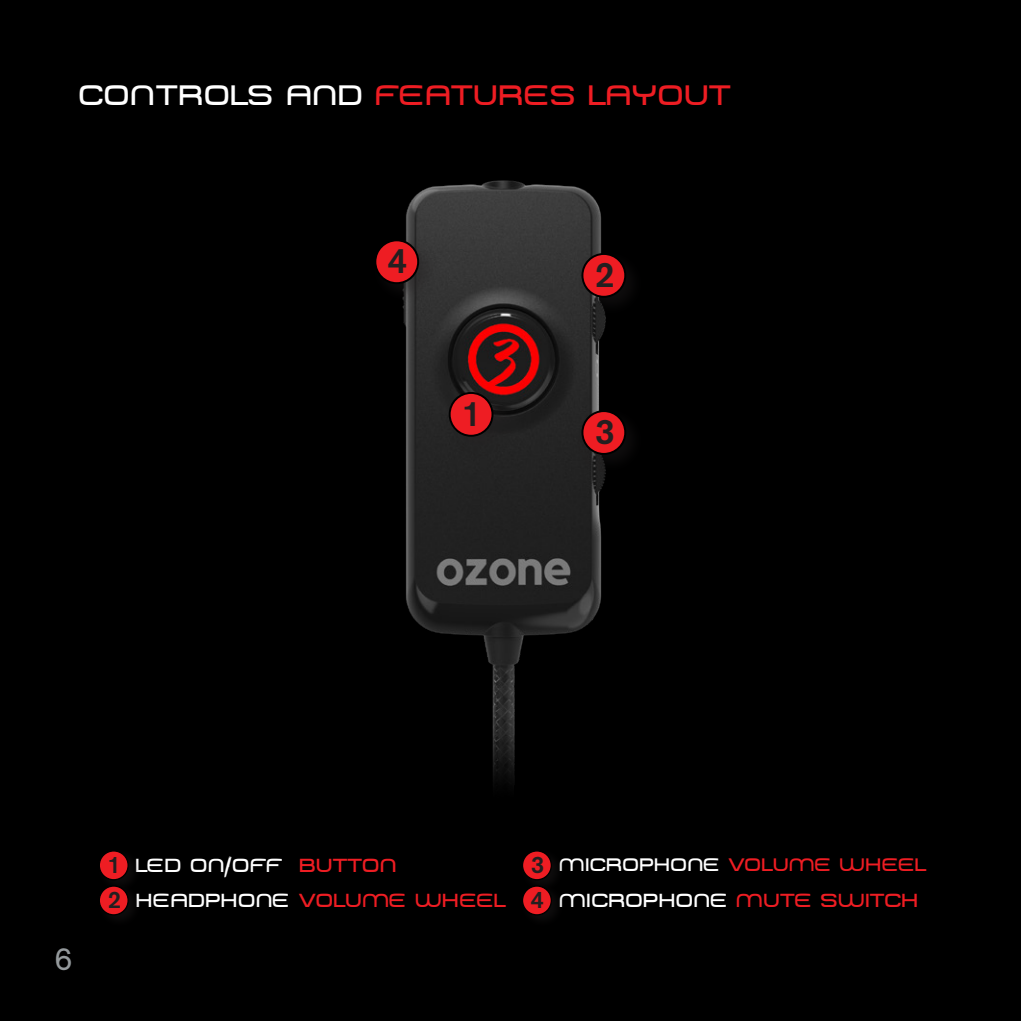
<style>
.page{position:relative;width:1021px;height:1021px;background:#fff}
.page>*{position:absolute;margin:0;border:0;box-sizing:border-box;transform-origin:0 0}
.t1{font:500 35.2px "Akzidenz Grotesk BE";color:#231f20}
.t2{font:32px "Akzidenz Grotesk BE";color:#94999c}
.t3{font:28px "Metro DF ozone";color:#ee1d23}
.t4{font:500 23.6px "Akzidenz Grotesk BE";color:#231f20}
.t5{font:18.8px "Metro DF ozone";color:#fff}
.t6{font:18.8px "Metro DF ozone";color:#ee1d23}
.t7{font:18px "Metro DF ozone";color:#ee1d23}
.s1{color:#fff}
.s2{color:#ee1d23}
</style>
<div class="page">
<div style="left:0;top:0;width:1020px;height:1020px;background:#000"></div>
<img style="left:402px;top:180px;width:204px;height:604px">
<div style="left:444px;top:387px;width:69px;height:70px;background:#231f20"></div>
<div style="left:449px;top:393px;width:43px;height:43px;background:#ee1d23;border-radius:50%"></div>
<div style="left:448px;top:392px;width:45px;height:45px;border:2px solid #000;border-radius:50%"></div>
<div style="left:99px;top:850px;width:29px;height:29px;background:#ee1d23;border-radius:50%"></div>
<div style="left:99px;top:850px;width:30px;height:30px;border:1px solid #000;border-radius:50%"></div>
<div style="left:522px;top:850px;width:29px;height:29px;background:#ee1d23;border-radius:50%"></div>
<div style="left:522px;top:850px;width:30px;height:30px;border:1px solid #000;border-radius:50%"></div>
<div style="left:99px;top:886px;width:29px;height:28px;background:#ee1d23;border-radius:50%"></div>
<div style="left:99px;top:885px;width:30px;height:30px;border:1px solid #000;border-radius:50%"></div>
<div style="left:522px;top:886px;width:29px;height:28px;background:#ee1d23;border-radius:50%"></div>
<div style="left:522px;top:885px;width:30px;height:30px;border:1px solid #000;border-radius:50%"></div>
<div style="left:577px;top:406px;width:69px;height:69px;background:#231f20;opacity:.41"></div>
<div style="left:582px;top:411px;width:43px;height:43px;background:#ee1d23;border-radius:50%"></div>
<div style="left:581px;top:410px;width:45px;height:45px;border:2px solid #000;border-radius:50%"></div>
<div style="left:370px;top:235px;width:69px;height:69px;background:#231f20;opacity:.41"></div>
<div style="left:375px;top:240px;width:43px;height:43px;background:#ee1d23;border-radius:50%"></div>
<div style="left:374px;top:239px;width:45px;height:45px;border:2px solid #000;border-radius:50%"></div>
<div style="left:577px;top:248px;width:69px;height:70px;background:#231f20;opacity:.41"></div>
<div style="left:582px;top:254px;width:43px;height:43px;background:#ee1d23;border-radius:50%"></div>
<div style="left:581px;top:253px;width:45px;height:45px;border:2px solid #000;border-radius:50%"></div>
<p class="t3" style="left:79px;top:79px;width:653px"><span class="s1">CONTROLS AND</span> FEATURES LAYOUT</p>
<p class="t1" style="left:388px;top:239px;width:21px">4</p>
<p class="t1" style="left:462px;top:392px;width:21px">1</p>
<p class="t1" style="left:595px;top:253px;width:21px">2</p>
<p class="t1" style="left:595px;top:410px;width:21px">3</p>
<h2 class="t2" style="left:54px;top:939px;width:20px">6</h2>
<p class="t5" style="left:136px;top:854px;width:263px">Led ON/OFF <span class="s2">BUTTON</span></p>
<p class="t7" style="left:559px;top:854px;width:369px"><span class="s1">MICROPHONE</span> VOLUME WHEEL</p>
<p class="t6" style="left:136px;top:889px;width:371px"><span class="s1">HEADPHONE</span> VOLUME WHEEL</p>
<p class="t5" style="left:559px;top:889px;width:361px">MICROPHONE <span class="s2">MUTE SWITCH</span></p>
<p class="t4" style="left:108px;top:850px;width:15px">1</p>
<p class="t4" style="left:531px;top:850px;width:15px">3</p>
<p class="t4" style="left:108px;top:885px;width:15px">2</p>
<p class="t4" style="left:531px;top:885px;width:15px">4</p>
</div>
